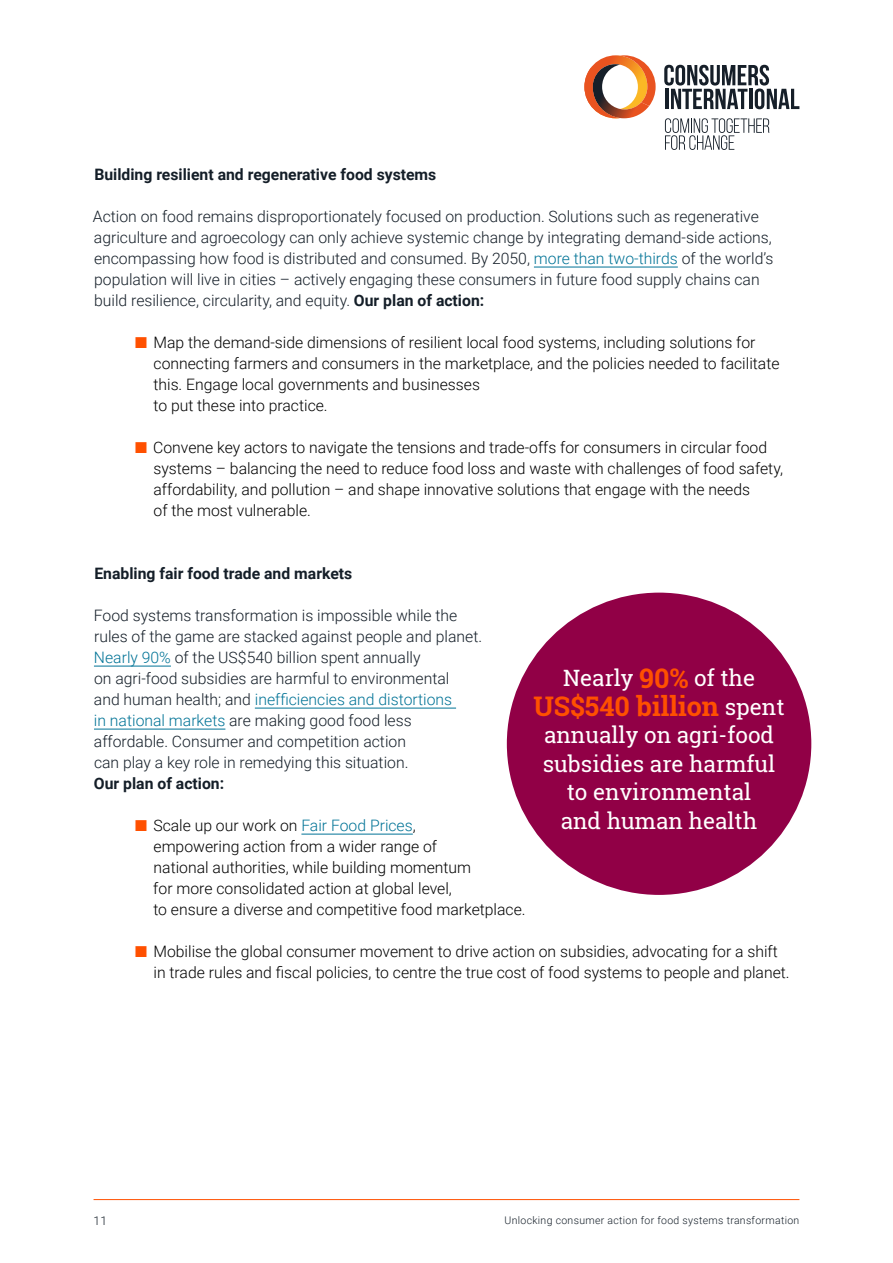
<style>
.page{position:relative;width:893px;height:1263px;background:#fff}
.page>*{position:absolute;margin:0;border:0;box-sizing:border-box;transform-origin:0 0}
.t1{font:700 27px "Roboto Slab";color:#ff5000}
.t2{font:22.5px/28.5px "Roboto Slab";color:#fff;text-align:center}
.t3{font:300 15.75px/21px "Roboto";color:#000}
.t4{font:300 15.75px/21px "Roboto";color:#141e28}
.t5{font:700 15.75px "Roboto";color:#141e28}
.t6{font:300 12px "Roboto";color:#141e28}
.t7{font:300 10.5px "Roboto";letter-spacing:.03em;color:#141e28}
.s1{color:#007396}
.s2{font-weight:700}
.s3{color:#ff5000}
.s4{font-weight:700;font-size:27px;color:#ff5000}
.s5{font-weight:400;font-size:22.5px;color:#fff}
</style>
<div class="page">
<hr style="left:94px;top:1199px;width:705px;height:1px;background:#ff5000">
<svg style="left:584px;top:55px;width:72px;height:63px"></svg>
<svg style="left:664px;top:65px;width:135px;height:44px"></svg>
<svg style="left:665px;top:118px;width:104px;height:32px"></svg>
<hr style="left:534px;top:267px;width:144px;height:1px;background:#007396">
<hr style="left:94px;top:666px;width:77px;height:1px;background:#007396">
<hr style="left:255px;top:708px;width:201px;height:1px;background:#007396">
<hr style="left:94px;top:729px;width:131px;height:1px;background:#007396">
<hr style="left:301px;top:834px;width:112px;height:1px;background:#007396">
<div style="left:507px;top:593px;width:304px;height:302px;background:#910046;border-radius:50%"></div>
<p class="t5" style="left:94px;top:163px;width:343px">Building resilient and regenerative food systems</p>
<p class="t4" style="left:93px;top:205px;width:682px">Action on food remains disproportionately focused on production. Solutions such as regenerative agriculture and agroecology can only achieve systemic change by integrating demand-side actions, encompassing how food is distributed and consumed. By 2050, <span class="s1">more than two-thirds</span> of the world’s population will live in cities – actively engaging these consumers in future food supply chains can build resilience, circularity, and equity. <span class="s2">Our plan of action:</span></p>
<p class="t3" style="left:153px;top:331px;width:628px;text-indent:-18px"><span class="s3">■</span> Map the demand-side dimensions of resilient local food systems, including solutions for connecting farmers and consumers in the marketplace, and the policies needed to facilitate this. Engage local governments and businesses<br>to put these into practice.</p>
<p class="t3" style="left:153px;top:436px;width:631px;text-indent:-18px"><span class="s3">■</span> Convene key actors to navigate the tensions and trade-offs for consumers in circular food systems – balancing the need to reduce food loss and waste with challenges of food safety, affordability, and pollution – and shape innovative solutions that engage with the needs<br>of the most vulnerable.</p>
<p class="t5" style="left:94px;top:562px;width:259px">Enabling fair food trade and markets</p>
<p class="t4" style="left:94px;top:604px;width:390px">Food systems transformation is impossible while the rules of the game are stacked against people and planet.<br><span class="s1">Nearly 90%</span> of the US$540 billion spent annually<br>on agri-food subsidies are harmful to environmental<br>and human health; and <span class="s1">inefficiencies and distortions<br>in national markets</span> are making good food less affordable. Consumer and competition action<br>can play a key role in remedying this situation.</p>
<p class="t5" style="left:94px;top:772px;width:132px">Our plan of action:</p>
<p class="t3" style="left:153px;top:814px;width:374px;text-indent:-18px"><span class="s3">■</span> Scale up our work on <span class="s1">Fair Food Prices</span>,<br>empowering action from a wider range of<br>national authorities, while building momentum<br>for more consolidated action at global level,<br>to ensure a diverse and competitive food marketplace.</p>
<p class="t3" style="left:153px;top:940px;width:638px;text-indent:-18px"><span class="s3">■</span> Mobilise the global consumer movement to drive action on subsidies, advocating for a shift in trade rules and fiscal policies, to centre the true cost of food systems to people and planet.</p>
<h2 class="t2" style="left:563px;top:663px;width:194px">Nearly <span class="s4">90%</span> of the</h2>
<h1 class="t1" style="left:534px;top:688px;width:252px">US$540 billion <span class="s5">spent</span></h1>
<h2 class="t2" style="left:543px;top:720px;width:234px">annually on agri-food subsidies are harmful to environmental<br>and human health</h2>
<p class="t6" style="left:94px;top:1212px;width:15px">11</p>
<p class="t7" style="left:505px;top:1213px;width:296px">Unlocking consumer action for food systems transformation</p>
</div>
